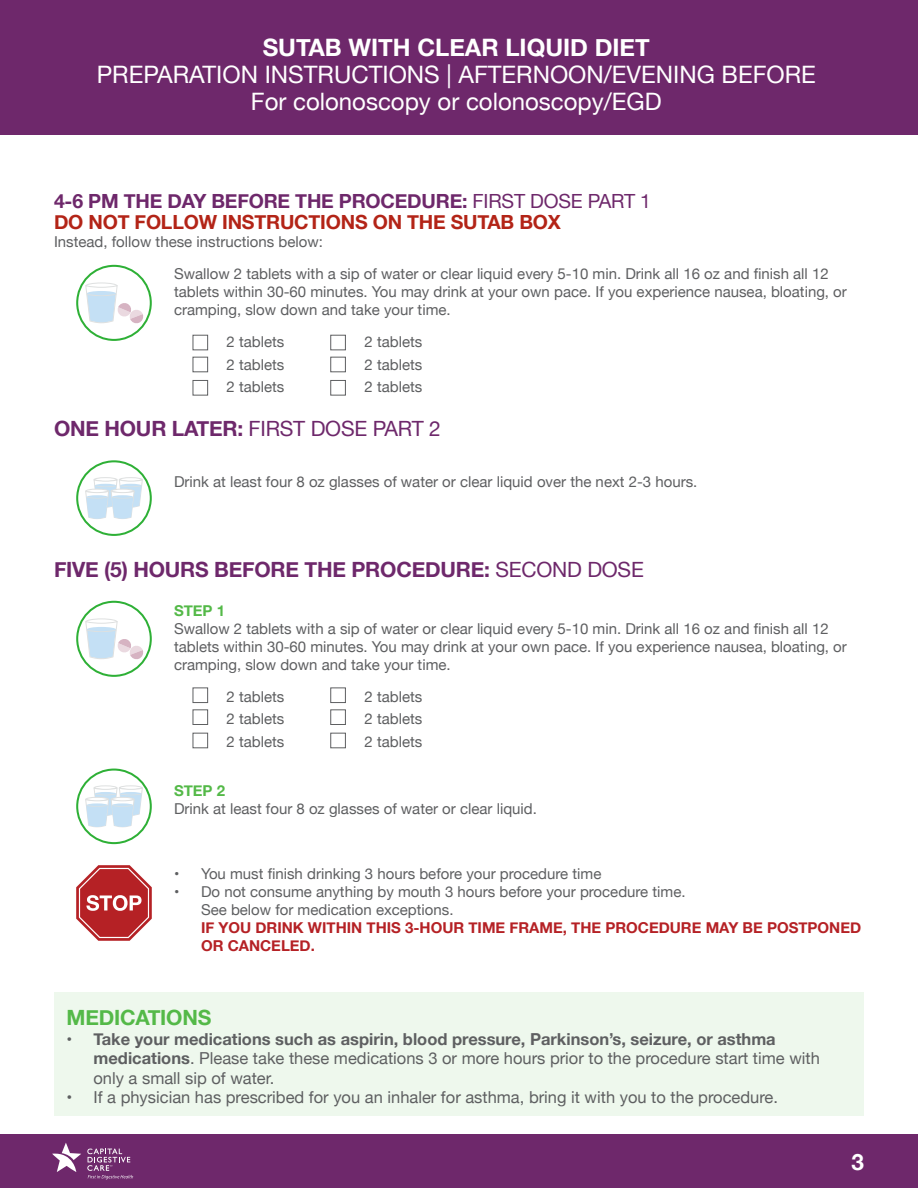
<style>
.page{position:relative;width:918px;height:1188px;background:#fff}
.page>*{position:absolute;margin:0;border:0;box-sizing:border-box;transform-origin:0 0}
.t1{font:24px/27px "Helvetica Neue";color:#fff;text-align:center}
.t2{font:700 24px "Helvetica Neue";color:#fff}
.t3{font:700 22.5px "Helvetica Neue";color:#fff}
.t4{font:700 21px "Helvetica Neue";letter-spacing:-.01em;color:#6e286b}
.t5{font:21px "Helvetica Neue";letter-spacing:-.01em;color:#6e286b}
.t6{font:700 21px "Helvetica Neue";letter-spacing:-.01em;color:#54b948}
.t7{font:700 19.5px/21px "Helvetica Neue";letter-spacing:-.01em;color:#b32417}
.t8{font:16.5px/19.5px "Helvetica Neue";color:#5e5f61}
.t9{font:15px/22.5px "Helvetica Neue";color:#5e5f61;text-align:justify}
.t10{font:700 15px/18px "Helvetica Neue";color:#b52125}
.t11{font:700 15px "Helvetica Neue";color:#54b948}
.s1{color:#6e286b}
.s2{font-weight:400;color:#6e286b}
.s3{font-weight:700}
.s4{font-weight:400}
</style>
<div class="page">
<div style="left:0;top:0;width:918px;height:135px;background:#6e286b"></div>
<div style="left:0;top:1134px;width:918px;height:54px;background:#6e286b"></div>
<svg style="left:52px;top:1143px;width:29px;height:29px"></svg>
<svg style="left:87px;top:1148px;width:46px;height:31px"></svg>
<div style="left:76px;top:265px;width:76px;height:76px;border:2px solid #2eb036;border-radius:50%"></div>
<svg style="left:85px;top:269px;width:59px;height:68px"></svg>
<div style="left:76px;top:460px;width:76px;height:76px;border:2px solid #2eb036;border-radius:50%"></div>
<svg style="left:85px;top:477px;width:58px;height:57px"></svg>
<div style="left:193px;top:335px;width:15px;height:15px;border:1px solid #5e5f61"></div>
<div style="left:193px;top:380px;width:15px;height:16px;border:1px solid #5e5f61"></div>
<div style="left:330px;top:357px;width:16px;height:15px;border:1px solid #5e5f61"></div>
<div style="left:330px;top:380px;width:16px;height:16px;border:1px solid #5e5f61"></div>
<div style="left:193px;top:357px;width:15px;height:15px;border:1px solid #5e5f61"></div>
<div style="left:330px;top:335px;width:16px;height:15px;border:1px solid #5e5f61"></div>
<div style="left:76px;top:601px;width:76px;height:76px;border:2px solid #2eb036;border-radius:50%"></div>
<svg style="left:85px;top:605px;width:59px;height:68px"></svg>
<svg style="left:76px;top:865px;width:76px;height:76px"></svg>
<div style="left:76px;top:769px;width:76px;height:75px;border:2px solid #2eb036;border-radius:50%"></div>
<svg style="left:85px;top:785px;width:58px;height:57px"></svg>
<div style="left:193px;top:688px;width:15px;height:15px;border:1px solid #5e5f61"></div>
<div style="left:193px;top:733px;width:15px;height:15px;border:1px solid #5e5f61"></div>
<div style="left:330px;top:709px;width:16px;height:16px;border:1px solid #5e5f61"></div>
<div style="left:330px;top:733px;width:16px;height:15px;border:1px solid #5e5f61"></div>
<div style="left:193px;top:709px;width:15px;height:16px;border:1px solid #5e5f61"></div>
<div style="left:330px;top:688px;width:16px;height:15px;border:1px solid #5e5f61"></div>
<div style="left:54px;top:992px;width:810px;height:124px;background:#eef8ed"></div>
<h1 class="t2" style="left:263px;top:28px;width:389px">SUTAB WITH CLEAR LIQUID DIET</h1>
<h1 class="t1" style="left:97px;top:62px;width:721px">PREPARATION INSTRUCTIONS | AFTERNOON/EVENING BEFORE<br>For colonoscopy or colonoscopy/EGD</h1>
<h3 class="t7" style="left:54px;top:191px;width:599px"><span class="s1">4-6 PM THE DAY BEFORE THE PROCEDURE:</span> <span class="s2">FIRST DOSE PART 1<br></span>DO NOT FOLLOW INSTRUCTIONS ON THE SUTAB BOX</h3>
<p class="t9" style="left:54px;top:231px;width:270px">Instead, follow these instructions below:</p>
<p class="t9" style="left:174px;top:266px;width:674px;line-height:18px;text-align:left">Swallow 2 tablets with a sip of water or clear liquid every 5-10 min. Drink all 16 oz and finish all 12 tablets within 30-60 minutes. You may drink at your own pace. If you experience nausea, bloating, or cramping, slow down and take your time.</p>
<p class="t9" style="left:226px;top:332px;width:59px">2 tablets 2 tablets 2 tablets</p>
<p class="t9" style="left:364px;top:332px;width:59px">2 tablets 2 tablets 2 tablets</p>
<h3 class="t5" style="left:54px;top:414px;width:388px"><span class="s3">ONE HOUR LATER:</span> FIRST DOSE PART 2</h3>
<p class="t9" style="left:174px;top:471px;width:525px">Drink at least four 8 oz glasses of water or clear liquid over the next 2-3 hours.</p>
<h3 class="t4" style="left:54px;top:553px;width:591px">FIVE (5) HOURS BEFORE THE PROCEDURE: <span class="s4">SECOND DOSE</span></h3>
<p class="t11" style="left:174px;top:598px;width:53px">STEP 1</p>
<p class="t9" style="left:174px;top:620px;width:674px;line-height:18px;text-align:left">Swallow 2 tablets with a sip of water or clear liquid every 5-10 min. Drink all 16 oz and finish all 12 tablets within 30-60 minutes. You may drink at your own pace. If you experience nausea, bloating, or cramping, slow down and take your time.</p>
<p class="t9" style="left:226px;top:686px;width:59px">2 tablets 2 tablets 2 tablets</p>
<p class="t9" style="left:364px;top:686px;width:59px">2 tablets 2 tablets 2 tablets</p>
<p class="t11" style="left:174px;top:779px;width:53px">STEP 2</p>
<p class="t9" style="left:174px;top:798px;width:365px">Drink at least four 8 oz glasses of water or clear liquid.</p>
<p class="t9" style="left:174px;top:864px;width:429px">• You must finish drinking 3 hours before your procedure time</p>
<p class="t9" style="left:201px;top:884px;width:486px;line-height:18px;text-indent:-27px">• Do not consume anything by mouth 3 hours before your procedure time.<br>See below for medication exceptions.</p>
<p class="t10" style="left:201px;top:920px;width:662px">IF YOU DRINK WITHIN THIS 3-HOUR TIME FRAME, THE PROCEDURE MAY BE POSTPONED<br>OR CANCELED.</p>
<h3 class="t6" style="left:67px;top:1001px;width:146px">MEDICATIONS</h3>
<p class="t8" style="left:94px;top:1030px;width:728px;text-indent:-27px"><span class="s3">• Take your medications such as aspirin, blood pressure, Parkinson’s, seizure, or asthma medications</span>. Please take these medications 3 or more hours prior to the procedure start time with only a small sip of water.</p>
<p class="t8" style="left:67px;top:1089px;width:713px">• If a physician has prescribed for you an inhaler for asthma, bring it with you to the procedure.</p>
<h2 class="t3" style="left:851px;top:1145px;width:14px">3</h2>
</div>
